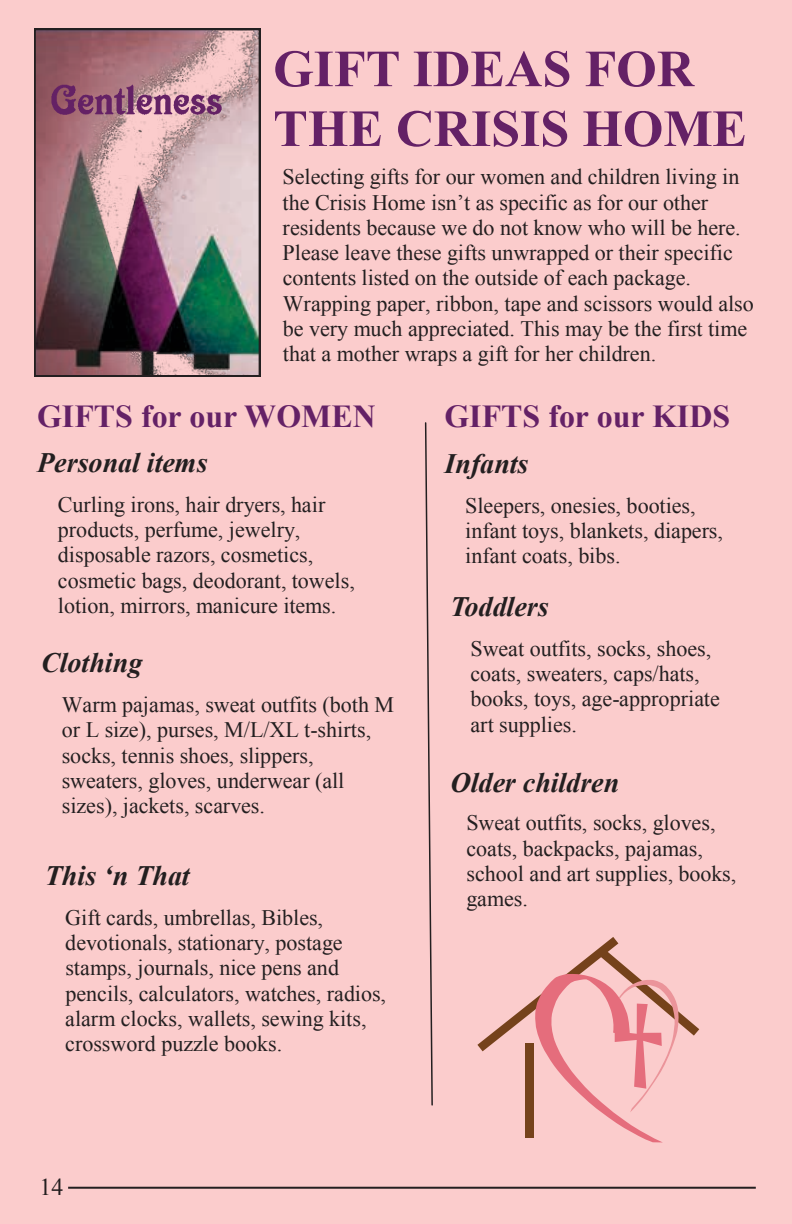
<style>
.page{position:relative;width:792px;height:1224px;background:#fbcccc}
.page>*{position:absolute;margin:0;border:0;box-sizing:border-box;transform-origin:0 0}
.t1{font:700 52px/59.8px "Times New Roman";color:#642166}
.t2{font:700 32px "Times New Roman";color:#642166}
.t3{font:italic 700 28px "Times New Roman";color:#231f20}
.t4{font:24px "Times New Roman";color:#231e1f}
.t5{font:22px/25.4px "Times New Roman";color:#231f20}
</style>
<div class="page">
<img style="left:34px;top:29px;width:226px;height:347px">
<svg style="left:424px;top:422px;width:9px;height:684px"></svg>
<svg style="left:477px;top:937px;width:222px;height:205px"></svg>
<hr style="left:67px;top:1187px;width:689px;height:2px;background:#231f20">
<div style="left:37px;top:1174px;width:31px;height:28px;background:#fbcccc;border-radius:50%"></div>
<h1 class="t1" style="left:273px;top:38px;width:475px">GIFT IDEAS FOR<br>THE CRISIS HOME</h1>
<p class="t5" style="left:283px;top:164px;width:473px">Selecting gifts for our women and children living in the Crisis Home isn’t as specific as for our other residents because we do not know who will be here.<br>Please leave these gifts unwrapped or their specific contents listed on the outside of each package.<br>Wrapping paper, ribbon, tape and scissors would also be very much appreciated. This may be the first time that a mother wraps a gift for her children.</p>
<h2 class="t2" style="left:37px;top:394px;width:340px">GIFTS for our WOMEN</h2>
<p class="t3" style="left:37px;top:443px;width:172px">Personal items</p>
<p class="t5" style="left:58px;top:491px;width:299px">Curling irons, hair dryers, hair products, perfume, jewelry, disposable razors, cosmetics, cosmetic bags, deodorant, towels, lotion, mirrors, manicure items.</p>
<p class="t3" style="left:41px;top:643px;width:103px">Clothing</p>
<p class="t5" style="left:62px;top:692px;width:334px">Warm pajamas, sweat outfits (both M or L size), purses, M/L/XL t-shirts, socks, tennis shoes, slippers, sweaters, gloves, underwear (all sizes), jackets, scarves.</p>
<h2 class="t2" style="left:445px;top:394px;width:287px">GIFTS for our KIDS</h2>
<p class="t3" style="left:445px;top:444px;width:86px">Infants</p>
<p class="t5" style="left:465px;top:492px;width:259px">Sleepers, onesies, booties, infant toys, blankets, diapers, infant coats, bibs.</p>
<p class="t3" style="left:450px;top:587px;width:100px">Toddlers</p>
<p class="t5" style="left:470px;top:635px;width:251px">Sweat outfits, socks, shoes, coats, sweaters, caps/hats, books, toys, age-appropriate art supplies.</p>
<p class="t3" style="left:451px;top:763px;width:170px">Older children</p>
<p class="t5" style="left:466px;top:810px;width:272px">Sweat outfits, socks, gloves, coats, backpacks, pajamas, school and art supplies, books, games.</p>
<p class="t3" style="left:45px;top:856px;width:146px">This ‘n That</p>
<p class="t5" style="left:65px;top:904px;width:322px">Gift cards, umbrellas, Bibles, devotionals, stationary, postage stamps, journals, nice pens and pencils, calculators, watches, radios, alarm clocks, wallets, sewing kits, crossword puzzle books.</p>
<p class="t4" style="left:39px;top:1171px;width:25px">14</p>
</div>
